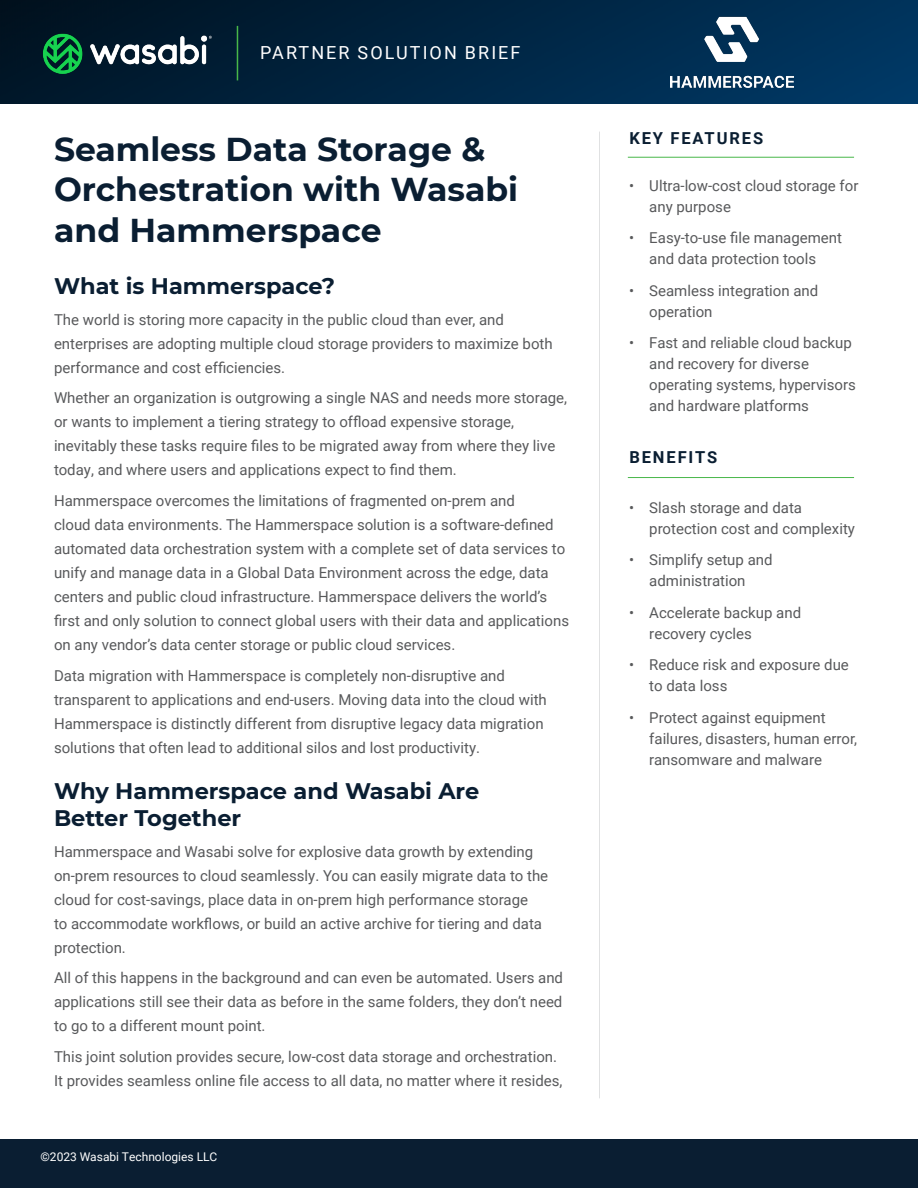
<style>
.page{position:relative;width:918px;height:1188px;background:#fff}
.page>*{position:absolute;margin:0;border:0;box-sizing:border-box;transform-origin:0 0}
.t1{font:700 33px/40.5px "Montserrat";color:#0a1e32}
.t2{font:700 22.5px/27px "Montserrat";color:#0a1e32}
.t3{font:18px "Roboto";letter-spacing:.115em;color:#fff}
.t4{font:700 16.5px "Roboto";letter-spacing:.115em;color:#0a1e32}
.t5{font:15px/24px "Roboto";color:#58595b}
.t6{font:12px "Roboto";color:#fff}
</style>
<div class="page">
<img style="left:0;top:0;width:918px;height:104px">
<img style="left:39px;top:26px;width:176px;height:54px">
<hr style="left:237px;top:26px;width:1px;height:54px;background:#48b749">
<div style="left:0;top:1139px;width:918px;height:49px;background:#0a1e32"></div>
<hr style="left:599px;top:132px;width:1px;height:966px;background:#bcbec0">
<img style="left:671px;top:10px;width:123px;height:86px">
<hr style="left:628px;top:157px;width:226px;height:1px;background:#48b749">
<hr style="left:628px;top:477px;width:226px;height:1px;background:#48b749">
<p class="t3" style="left:260px;top:40px;width:262px">PARTNER SOLUTION BRIEF</p>
<h1 class="t1" style="left:54px;top:127px;width:466px">Seamless Data Storage &amp;<br>Orchestration with Wasabi and Hammerspace</h1>
<h2 class="t2" style="left:54px;top:271px;width:282px">What is Hammerspace?</h2>
<p class="t5" style="left:54px;top:307px;width:500px">The world is storing more capacity in the public cloud than ever, and enterprises are adopting multiple cloud storage providers to maximize both performance and cost efficiencies.</p>
<p class="t5" style="left:54px;top:386px;width:515px">Whether an organization is outgrowing a single NAS and needs more storage, or wants to implement a tiering strategy to offload expensive storage, inevitably these tasks require files to be migrated away from where they live today, and where users and applications expect to find them.</p>
<p class="t5" style="left:54px;top:488px;width:517px">Hammerspace overcomes the limitations of fragmented on-prem and<br>cloud data environments. The Hammerspace solution is a software-defined automated data orchestration system with a complete set of data services to unify and manage data in a Global Data Environment across the edge, data centers and public cloud infrastructure. Hammerspace delivers the world’s first and only solution to connect global users with their data and applications on any vendor’s data center storage or public cloud services.</p>
<p class="t5" style="left:54px;top:663px;width:494px">Data migration with Hammerspace is completely non-disruptive and transparent to applications and end-users. Moving data into the cloud with Hammerspace is distinctly different from disruptive legacy data migration solutions that often lead to additional silos and lost productivity.</p>
<h2 class="t2" style="left:54px;top:776px;width:427px">Why Hammerspace and Wasabi Are<br>Better Together</h2>
<p class="t5" style="left:54px;top:839px;width:496px">Hammerspace and Wasabi solve for explosive data growth by extending on-prem resources to cloud seamlessly. You can easily migrate data to the cloud for cost-savings, place data in on-prem high performance storage<br>to accommodate workflows, or build an active archive for tiering and data protection.</p>
<p class="t5" style="left:54px;top:965px;width:511px;text-align:justify">All of this happens in the background and can even be automated. Users and applications still see their data as before in the same folders, they don’t need to go to a different mount point.</p>
<p class="t5" style="left:54px;top:1044px;width:510px">This joint solution provides secure, low-cost data storage and orchestration.<br>It provides seamless online file access to all data, no matter where it resides,</p>
<p class="t6" style="left:40px;top:1148px;width:178px">©2023 Wasabi Technologies LLC</p>
<p class="t4" style="left:629px;top:127px;width:135px">KEY FEATURES</p>
<p class="t5" style="left:649px;top:174px;width:211px;line-height:21px;text-indent:-20px">• Ultra-low-cost cloud storage for any purpose</p>
<p class="t5" style="left:629px;top:227px;width:215px;line-height:21px;text-align:center">• Easy-to-use file management and data protection tools</p>
<p class="t5" style="left:649px;top:279px;width:171px;line-height:21px;text-indent:-20px">• Seamless integration and operation</p>
<p class="t5" style="left:649px;top:332px;width:208px;line-height:21px;text-indent:-20px">• Fast and reliable cloud backup and recovery for diverse operating systems, hypervisors and hardware platforms</p>
<p class="t4" style="left:629px;top:445px;width:89px">BENEFITS</p>
<p class="t5" style="left:649px;top:496px;width:207px;line-height:21px;text-indent:-20px">• Slash storage and data protection cost and complexity</p>
<p class="t5" style="left:629px;top:549px;width:145px;line-height:21px;text-align:center">• Simplify setup and administration</p>
<p class="t5" style="left:649px;top:601px;width:153px;line-height:21px;text-indent:-20px">• Accelerate backup and recovery cycles</p>
<p class="t5" style="left:649px;top:654px;width:201px;line-height:21px;text-indent:-20px">• Reduce risk and exposure due to data loss</p>
<p class="t5" style="left:649px;top:706px;width:209px;line-height:21px;text-indent:-20px">• Protect against equipment failures, disasters, human error, ransomware and malware</p>
</div>
